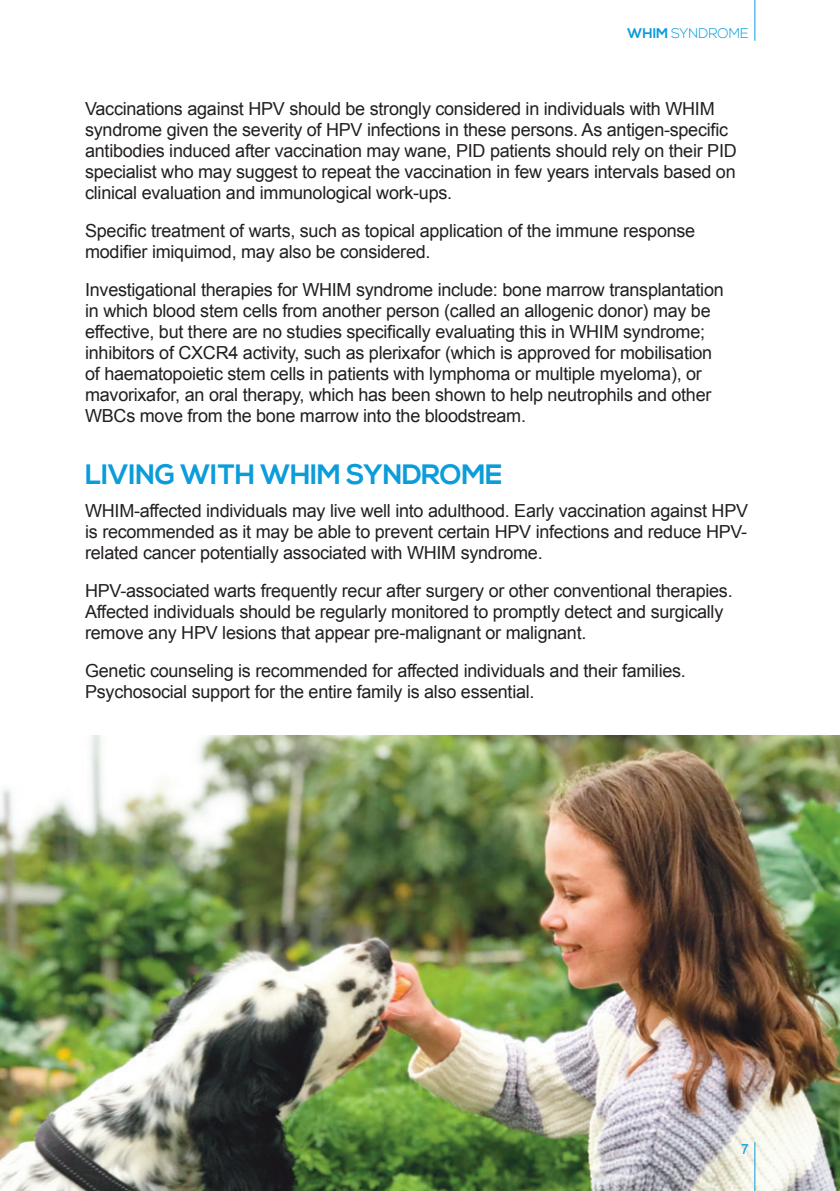
<style>
.page{position:relative;width:840px;height:1191px;background:#fff}
.page>*{position:absolute;margin:0;border:0;box-sizing:border-box;transform-origin:0 0}
.titulo{font:700 28px "Nexa";letter-spacing:-.015em;color:#0b9cda}
.txt{font:18px/21px "Arial";letter-spacing:-.015em;color:#231f20}
.t1{font:300 14px "Nexa";color:#0b9cda}
.t2{font:14px "Arial";color:#0b9cda}
.s1{font-weight:700}
</style>
<div class="page">
<hr style="left:754px;top:0;width:1px;height:41px;background:#0b9cda">
<img style="left:0;top:736px;width:839px;height:455px">
<hr style="left:754px;top:1142px;width:1px;height:49px;background:#0b9cda">
<p class="t1" style="left:626px;top:25px;width:123px"><span class="s1">WHIM</span> SYNDROME</p>
<p class="txt" style="left:85px;top:99px;width:652px">Vaccinations against HPV should be strongly considered in individuals with WHIM syndrome given the severity of HPV infections in these persons. As antigen-specific antibodies induced after vaccination may wane, PID patients should rely on their PID specialist who may suggest to repeat the vaccination in few years intervals based on clinical evaluation and immunological work-ups.</p>
<p class="txt" style="left:85px;top:221px;width:611px">Specific treatment of warts, such as topical application of the immune response modifier imiquimod, may also be considered.</p>
<p class="txt" style="left:85px;top:280px;width:639px">Investigational therapies for WHIM syndrome include: bone marrow transplantation in which blood stem cells from another person (called an allogenic donor) may be effective, but there are no studies specifically evaluating this in WHIM syndrome; inhibitors of CXCR4 activity, such as plerixafor (which is approved for mobilisation of haematopoietic stem cells in patients with lymphoma or multiple myeloma), or mavorixafor, an oral therapy, which has been shown to help neutrophils and other WBCs move from the bone marrow into the bloodstream.</p>
<p class="titulo" style="left:85px;top:458px;width:419px">LIVING WITH WHIM SYNDROME</p>
<p class="txt" style="left:85px;top:500px;width:664px;text-align:justify">WHIM-affected individuals may live well into adulthood. Early vaccination against HPV is recommended as it may be able to prevent certain HPV infections and reduce HPV&shy;related cancer potentially associated with WHIM syndrome.</p>
<p class="txt" style="left:85px;top:580px;width:648px">HPV-associated warts frequently recur after surgery or other conventional therapies.<br>Affected individuals should be regularly monitored to promptly detect and surgically remove any HPV lesions that appear pre-malignant or malignant.</p>
<p class="txt" style="left:85px;top:660px;width:602px">Genetic counseling is recommended for affected individuals and their families.<br>Psychosocial support for the entire family is also essential.</p>
<p class="t2" style="left:740px;top:1140px;width:9px">7</p>
</div>
